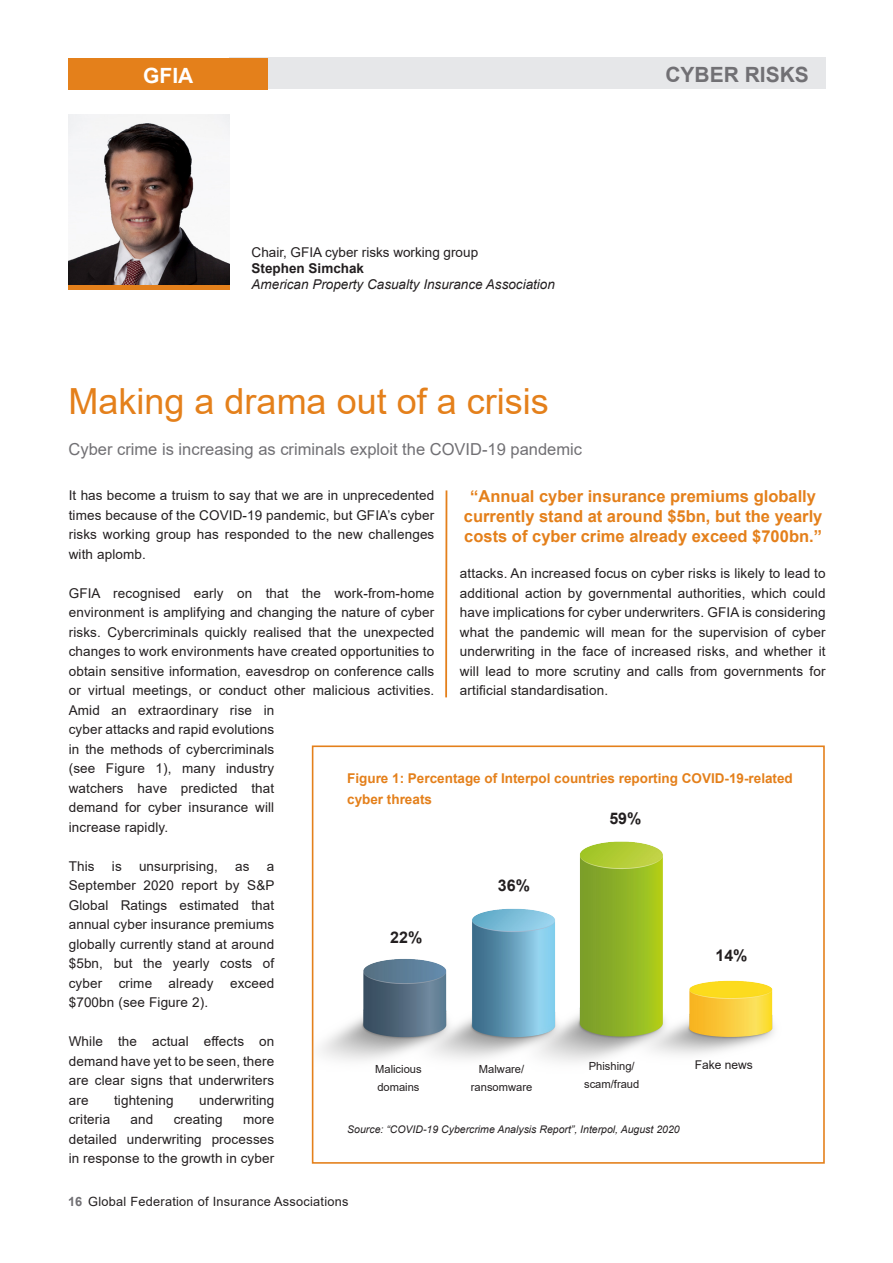
<style>
.page{position:relative;width:893px;height:1263px;background:#fff}
.page>*{position:absolute;margin:0;border:0;box-sizing:border-box;transform-origin:0 0}
.Heading1{font:36px "Arial";color:#e4801b}
.t1{font:700 21px "Arial";color:#717074}
.t2{font:700 21px "Arial";color:#fff}
.Quotes{font:700 16.5px/20.2px "Arial";color:#e4801b;text-align:center}
.Intro_foreword{font:16.5px "Arial";color:#717074}
.Body_text-no_grid{font:700 16.05px "Arial";color:#231f20}
.Body_text{font:13.5px/19.5px "Arial";letter-spacing:.01em;color:#231f20;text-align:justify}
.BOX_text{font:700 13.5px/20.7px "Arial";color:#e4801b}
.Author_box_left{font:italic 13.5px "Arial";color:#231f20}
.Author_box_left-2{font:13.5px "Arial";color:#231f20}
.Author_box_left-3{font:700 13.5px "Arial";color:#231f20}
.t3{font:12.75px "Arial";letter-spacing:.02em;color:#231f20}
.Body_text-no_grid-2{font:12px "Arial";color:#231f20}
.Body_text-no_grid_an{font:11.1px "Arial";color:#231f20}
.BOX_text-2{font:italic 10.5px "Arial";color:#231f20}
.s1{font-weight:700;color:#717074}
</style>
<div class="page">
<div style="left:229px;top:58px;width:596px;height:31px;background:#e6e7e9"></div>
<div style="left:69px;top:58px;width:199px;height:32px;background:#e4801b"></div>
<hr style="left:445px;top:490px;width:2px;height:207px;background:#e4801b">
<img style="left:69px;top:115px;width:161px;height:170px">
<hr style="left:69px;top:285px;width:161px;height:4px;background:#e4801b">
<div style="left:312px;top:745px;width:513px;height:419px;border:2px solid #e4801b"></div>
<img style="left:313px;top:769px;width:461px;height:336px">
<p class="t2" style="left:143px;top:60px;width:52px">GFIA</p>
<p class="t1" style="left:665px;top:60px;width:145px">CYBER RISKS</p>
<p class="Author_box_left-2" style="left:252px;top:243px;width:228px">Chair, GFIA cyber risks working group</p>
<p class="Author_box_left-3" style="left:252px;top:259px;width:114px">Stephen Simchak</p>
<p class="Author_box_left" style="left:252px;top:276px;width:305px">American Property Casualty Insurance Association</p>
<p class="Heading1" style="left:69px;top:376px;width:482px">Making a drama out of a crisis</p>
<p class="Intro_foreword" style="left:69px;top:438px;width:515px">Cyber crime is increasing as criminals exploit the COVID-19 pandemic</p>
<p class="Body_text" style="left:69px;top:486px;width:367px">It has become a truism to say that we are in unprecedented times because of the COVID-19 pandemic, but GFIA’s cyber risks working group has responded to the new challenges with aplomb.</p>
<p class="Body_text" style="left:69px;top:583px;width:367px;text-align:left">GFIA recognised early on that the work-from-home environment is amplifying and changing the nature of cyber risks. Cybercriminals quickly realised that the unexpected changes to work environments have created opportunities to obtain sensitive information, eavesdrop on conference calls or virtual meetings, or conduct other malicious activities.<br>Amid an extraordinary rise in<br>cyber attacks and rapid evolutions<br>in the methods of cybercriminals<br>(see Figure 1), many industry<br>watchers have predicted that<br>demand for cyber insurance will<br>increase rapidly.</p>
<p class="Body_text" style="left:69px;top:856px;width:27px">This</p>
<p class="Body_text" style="left:112px;top:856px;width:11px">is</p>
<p class="Body_text" style="left:139px;top:856px;width:80px">unsurprising,</p>
<p class="Body_text" style="left:235px;top:856px;width:16px">as</p>
<p class="Quotes" style="left:464px;top:486px;width:360px">“Annual cyber insurance premiums globally currently stand at around $5bn, but the yearly costs of cyber crime already exceed $700bn.”</p>
<p class="Body_text" style="left:460px;top:564px;width:367px">attacks. An increased focus on cyber risks is likely to lead to additional action by governmental authorities, which could have implications for cyber underwriters. GFIA is considering what the pandemic will mean for the supervision of cyber underwriting in the face of increased risks, and whether it will lead to more scrutiny and calls from governments for artificial standardisation.</p>
<p class="BOX_text" style="left:347px;top:768px;width:447px">Figure 1: Percentage of Interpol countries reporting COVID-19-related cyber threats</p>
<p class="Body_text-no_grid" style="left:609px;top:807px;width:34px">59%</p>
<p class="Body_text" style="left:69px;top:856px;width:207px;text-indent:198px">a September 2020 report by S&amp;P Global Ratings estimated that annual cyber insurance premiums globally currently stand at around $5bn, but the yearly costs of cyber crime already exceed $700bn (see Figure 2).</p>
<p class="Body_text" style="left:69px;top:1032px;width:207px">While the actual effects on demand have yet to be seen, there are clear signs that underwriters are</p>
<p class="Body_text-no_grid" style="left:498px;top:874px;width:34px">36%</p>
<p class="Body_text-no_grid" style="left:390px;top:926px;width:34px">22%</p>
<p class="Body_text-no_grid" style="left:715px;top:944px;width:34px">14%</p>
<p class="Body_text-no_grid-2" style="left:695px;top:1056px;width:60px">Fake news</p>
<p class="Body_text-no_grid_an" style="left:589px;top:1058px;width:47px">Phishing/</p>
<p class="Body_text-no_grid_an" style="left:584px;top:1076px;width:57px">scam/fraud</p>
<p class="BOX_text-2" style="left:347px;top:1123px;width:334px">Source: “COVID-19 Cybercrime Analysis Report”, Interpol, August 2020</p>
<p class="Body_text-no_grid_an" style="left:479px;top:1062px;width:47px">Malware/</p>
<p class="Body_text-no_grid_an" style="left:471px;top:1080px;width:63px">ransomware</p>
<p class="Body_text-no_grid_an" style="left:375px;top:1062px;width:48px">Malicious</p>
<p class="Body_text-no_grid_an" style="left:377px;top:1080px;width:44px">domains</p>
<p class="Body_text" style="left:114px;top:1090px;width:61px">tightening</p>
<p class="Body_text" style="left:199px;top:1090px;width:77px">underwriting</p>
<p class="Body_text" style="left:69px;top:1110px;width:43px">criteria</p>
<p class="Body_text" style="left:131px;top:1110px;width:24px">and</p>
<p class="Body_text" style="left:174px;top:1110px;width:50px">creating</p>
<p class="Body_text" style="left:69px;top:1110px;width:207px;text-indent:174px">more detailed underwriting processes in response to the growth in cyber</p>
<p class="t3" style="left:68px;top:1193px;width:282px"><span class="s1">16</span> Global Federation of Insurance Associations</p>
</div>
